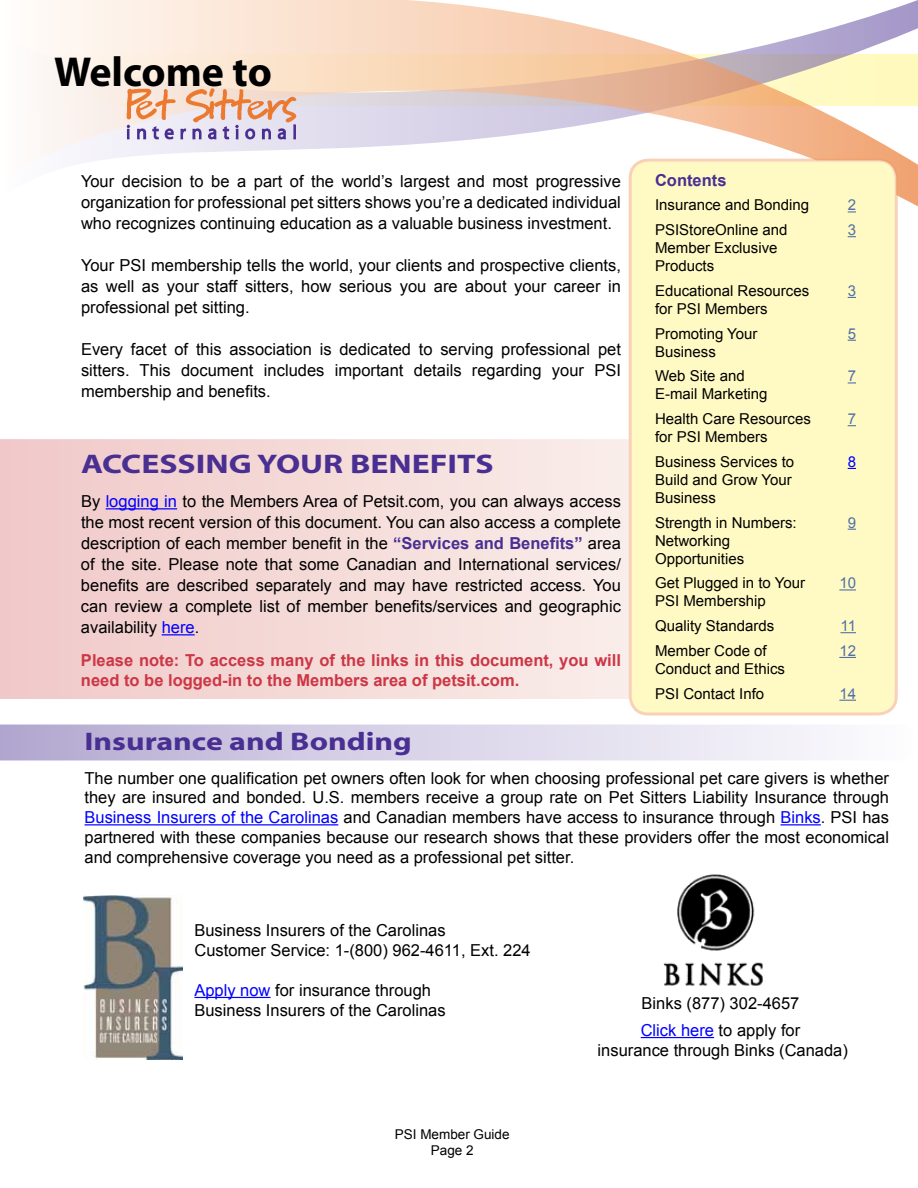
<style>
.page{position:relative;width:918px;height:1188px;background:#fff}
.page>*{position:absolute;margin:0;border:0;box-sizing:border-box;transform-origin:0 0}
.t1{font:700 42px "Myriad";color:#000}
.t2{font:700 27px "Myriad";color:#492f92;scale:1.25 1}
.t3{font:700 25.5px "Myriad";color:#492f92;scale:1.25 1}
.t4{font:16.5px/21px "Arial";color:#000;text-align:justify}
.t5{font:700 16.5px/19.8px "Arial";color:#cd3645}
.t6{font:700 16.5px "Arial";color:#492f92}
.t7{font:15px/24.8px "Arial";color:#000}
.t8{font:15px "Arial";color:#5070a9}
.t9{font:15px "Arial";color:#00f}
.t10{font:13.5px/16.2px "Arial";color:#000;text-align:center}
.s1{color:#00f}
.s2{font-weight:700;color:#492f92}
</style>
<div class="page">
<svg style="left:0;top:724px;width:826px;height:36px;background:#d7d1e6"></svg>
<svg style="left:0;top:439px;width:629px;height:260px;background:#f4dad8"></svg>
<hr style="left:106px;top:508px;width:71px;height:1px;background:#00f">
<hr style="left:162px;top:634px;width:33px;height:1px;background:#00f">
<svg style="left:37px;top:0;width:881px;height:206px"></svg>
<img style="left:99px;top:86px;width:225px;height:61px">
<img style="left:83px;top:896px;width:100px;height:163px">
<hr style="left:85px;top:824px;width:253px;height:1px;background:#00f">
<hr style="left:781px;top:824px;width:40px;height:1px;background:#00f">
<hr style="left:194px;top:997px;width:77px;height:1px;background:#00f">
<hr style="left:641px;top:1037px;width:73px;height:1px;background:#00f">
<img style="left:664px;top:874px;width:99px;height:112px">
<div style="left:630px;top:160px;width:266px;height:554px;background:#fffac3;border-radius:18px"></div>
<div style="left:629px;top:159px;width:269px;height:557px;border:3px solid #f09a62;border-radius:18px"></div>
<svg style="left:848px;top:211px;width:8px;height:2px"></svg>
<svg style="left:848px;top:382px;width:8px;height:2px"></svg>
<svg style="left:839px;top:589px;width:17px;height:2px"></svg>
<svg style="left:840px;top:632px;width:16px;height:1px"></svg>
<svg style="left:839px;top:657px;width:17px;height:1px"></svg>
<svg style="left:839px;top:700px;width:17px;height:1px"></svg>
<h1 class="t1" style="left:54px;top:50px;width:219px">Welcome to</h1>
<p class="t4" style="left:81px;top:171px;width:541px">Your decision to be a part of the world’s largest and most progressive organization for professional pet sitters shows you’re a dedicated individual who recognizes continuing education as a valuable business investment.</p>
<p class="t4" style="left:81px;top:255px;width:541px">Your PSI membership tells the world, your clients and prospective clients, as well as your staff sitters, how serious you are about your career in professional pet sitting.</p>
<p class="t4" style="left:81px;top:339px;width:541px">Every facet of this association is dedicated to serving professional pet sitters. This document includes important details regarding your PSI membership and benefits.</p>
<h2 class="t2" style="left:81px;top:450px;width:332px">ACCESSING YOUR BENEFITS</h2>
<p class="t4" style="left:81px;top:491px;width:541px">By <span class="s1">logging in</span> to the Members Area of Petsit.com, you can always access the most recent version of this document. You can also access a complete description of each member benefit in the <span class="s2">“Services and Benefits”</span> area of the site. Please note that some Canadian and International services/ benefits are described separately and may have restricted access. You can review a complete list of member benefits/services and geographic availability <span class="s1">here</span>.</p>
<p class="t5" style="left:81px;top:651px;width:541px">Please note: To access many of the links in this document, you will need to be logged-in to the Members area of petsit.com.</p>
<p class="t6" style="left:655px;top:169px;width:73px">Contents</p>
<p class="t7" style="left:655px;top:193px;width:156px">Insurance and Bonding</p>
<p class="t8" style="left:848px;top:195px;width:10px">2</p>
<p class="t7" style="left:655px;top:218px;width:134px">PSIStoreOnline and</p>
<p class="t8" style="left:848px;top:220px;width:10px">3</p>
<p class="t7" style="left:655px;top:239px;width:124px;line-height:18px">Member Exclusive<br>Products</p>
<p class="t7" style="left:655px;top:278px;width:156px">Educational Resources</p>
<p class="t8" style="left:848px;top:281px;width:10px">3</p>
<p class="t7" style="left:655px;top:296px;width:114px">for PSI Members<br>Promoting Your</p>
<p class="t8" style="left:848px;top:324px;width:10px">5</p>
<p class="t7" style="left:655px;top:339px;width:91px">Business<br>Web Site and</p>
<p class="t7" style="left:655px;top:382px;width:157px">E-mail Marketing<br>Health Care Resources</p>
<p class="t7" style="left:655px;top:425px;width:141px">for PSI Members<br>Business Services to</p>
<p class="t8" style="left:848px;top:366px;width:10px">7</p>
<p class="t8" style="left:848px;top:409px;width:10px">7</p>
<p class="t9" style="left:848px;top:452px;width:10px">8</p>
<p class="t7" style="left:655px;top:471px;width:138px;line-height:18px">Build and Grow Your<br>Business</p>
<p class="t7" style="left:655px;top:510px;width:143px">Strength in Numbers:</p>
<p class="t8" style="left:848px;top:513px;width:10px">9</p>
<p class="t7" style="left:655px;top:532px;width:91px;line-height:18px">Networking<br>Opportunities</p>
<p class="t7" style="left:655px;top:571px;width:152px">Get Plugged in to Your</p>
<p class="t8" style="left:839px;top:573px;width:18px">10</p>
<p class="t7" style="left:655px;top:589px;width:121px">PSI Membership<br>Quality Standards</p>
<p class="t8" style="left:840px;top:616px;width:17px">11</p>
<p class="t7" style="left:655px;top:638px;width:113px">Member Code of</p>
<p class="t8" style="left:839px;top:641px;width:18px">12</p>
<p class="t7" style="left:655px;top:656px;width:132px">Conduct and Ethics<br>PSI Contact Info</p>
<p class="t8" style="left:839px;top:684px;width:18px">14</p>
<h3 class="t3" style="left:85px;top:729px;width:263px">Insurance and Bonding</h3>
<p class="t4" style="left:85px;top:768px;width:806px;line-height:19.8px">The number one qualification pet owners often look for when choosing professional pet care givers is whether they are insured and bonded. U.S. members receive a group rate on Pet Sitters Liability Insurance through <span class="s1">Business Insurers of the Carolinas</span> and Canadian members have access to insurance through <span class="s1">Binks</span>. PSI has partnered with these companies because our research shows that these providers offer the most economical and comprehensive coverage you need as a professional pet sitter.</p>
<p class="t4" style="left:194px;top:921px;width:338px;line-height:19.8px">Business Insurers of the Carolinas<br>Customer Service: 1-(800) 962-4611, Ext. 224</p>
<p class="t4" style="left:194px;top:980px;width:253px;line-height:19.8px"><span class="s1">Apply now</span> for insurance through<br>Business Insurers of the Carolinas</p>
<p class="t10" style="left:395px;top:1127px;width:116px">PSI Member Guide<br>Page 2</p>
<p class="t4" style="left:641px;top:990px;width:161px;line-height:26.5px">Binks (877) 302-4657<br><span class="s1">Click here</span> to apply for</p>
<p class="t4" style="left:598px;top:1039px;width:252px">insurance through Binks (Canada)</p>
</div>
